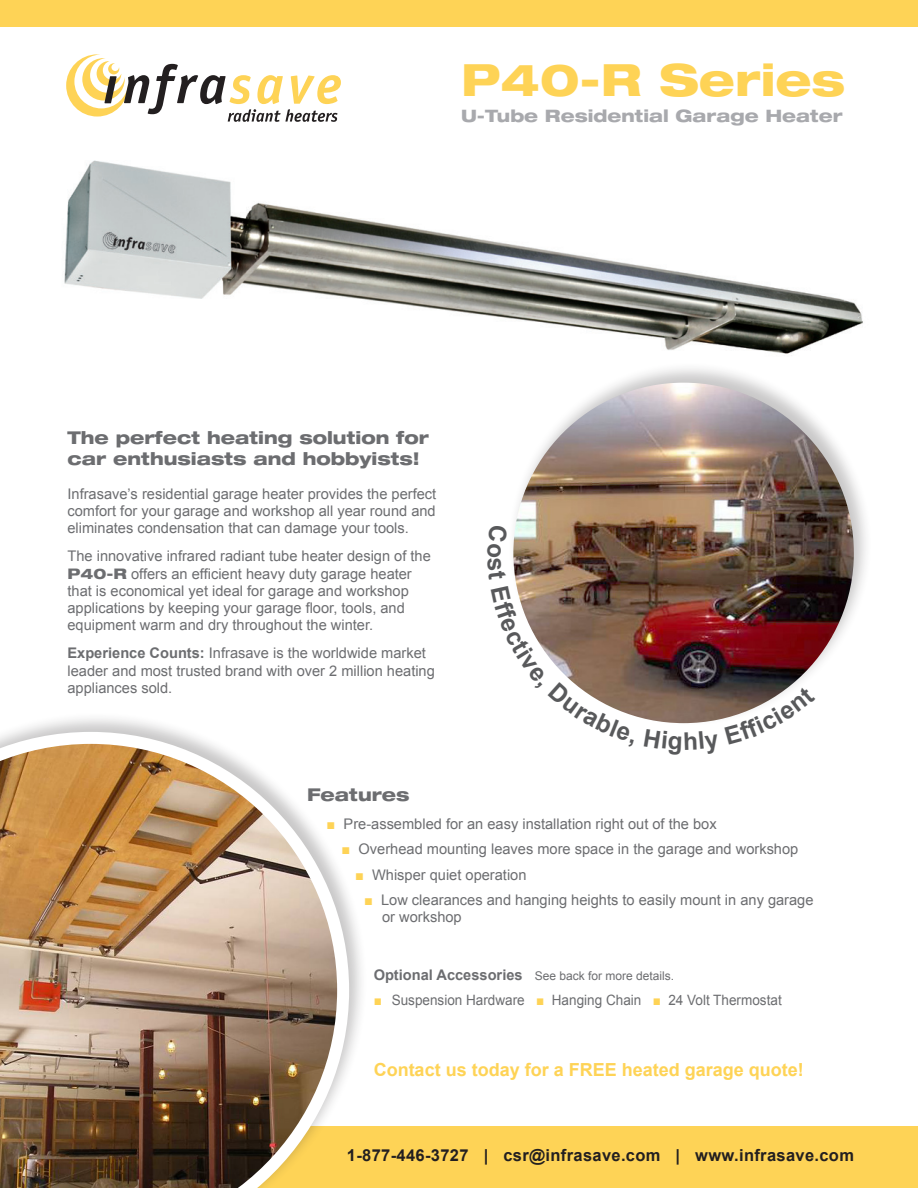
<style>
.page{position:relative;width:918px;height:1188px;background:#fff}
.page>*{position:absolute;margin:0;border:0;box-sizing:border-box;transform-origin:0 0}
.t1{font:800 expanded 44.4px "Helvetica Neue";color:#fed356}
.t2{font:700 18px "Arial";color:#fed356}
.t3{font:800 expanded 17.7px/21.1px "Helvetica Neue";color:#6c6d70}
.t4{font:800 expanded 17.1px "Helvetica Neue";color:#a8a9ad}
.t5{font:700 16.5px "Arial";letter-spacing:.02em;color:#231f20}
.t6{font:14.7px/17.2px "Arial";color:#6c6d70}
.t7{font:14.25px "Arial";color:#6c6d70;scale:.95 1}
.t8{font:12px "Arial";color:#6c6d70}
.s1{font-family:"Helvetica Neue";font-weight:800;font-stretch:expanded}
.s2{font-weight:700}
.s3{color:#fed356}
.s4{font-weight:700;font-size:14.7px}
</style>
<div class="page">
<div style="left:0;top:0;width:918px;height:27px;background:#fed356"></div>
<div style="left:0;top:1126px;width:918px;height:62px;background:#fed356"></div>
<svg style="left:66px;top:54px;width:275px;height:68px"></svg>
<img style="left:64px;top:160px;width:799px;height:194px">
<div style="left:508px;top:362px;width:364px;height:365px;background:#231f20;opacity:.25"></div>
<img style="left:513px;top:383px;width:341px;height:340px;border-radius:170px">
<div style="left:0;top:711px;width:368px;height:477px;background:#231f20;opacity:.25"></div>
<img style="left:0;top:732px;width:349px;height:456px">
<svg style="left:508px;top:586px;width:126px;height:141px"></svg>
<svg style="left:644px;top:686px;width:172px;height:41px"></svg>
<p class="t1" style="left:461px;top:52px;width:386px">P40-R Series</p>
<p class="t4" style="left:461px;top:105px;width:383px">U-Tube Residential Garage Heater</p>
<p class="t3" style="left:68px;top:427px;width:363px">The perfect heating solution for car enthusiasts and hobbyists!</p>
<p class="t6" style="left:68px;top:485px;width:370px;text-align:justify">Infrasave’s residential garage heater provides the perfect comfort for your garage and workshop all year round and eliminates condensation that can damage your tools.</p>
<p class="t6" style="left:68px;top:548px;width:365px">The innovative infrared radiant tube heater design of the <span class="s1">P40-R</span> offers an efficient heavy duty garage heater that is economical yet ideal for garage and workshop applications by keeping your garage floor, tools, and equipment warm and dry throughout the winter.</p>
<p class="t6" style="left:68px;top:645px;width:369px"><span class="s2">Experience Counts:</span> Infrasave is the worldwide market leader and most trusted brand with over 2 million heating appliances sold.</p>
<p class="t3" style="left:307px;top:783px;width:104px">Features</p>
<p class="t6" style="left:327px;top:815px;width:392px"><span class="s3">■</span> Pre-assembled for an easy installation right out of the box</p>
<p class="t6" style="left:342px;top:841px;width:458px"><span class="s3">■</span> Overhead mounting leaves more space in the garage and workshop</p>
<p class="t6" style="left:355px;top:866px;width:173px"><span class="s3">■</span> Whisper quiet operation</p>
<p class="t6" style="left:382px;top:891px;width:433px;text-indent:-18px"><span class="s3">■</span> Low clearances and hanging heights to easily mount in any garage or workshop</p>
<p class="t8" style="left:374px;top:967px;width:302px"><span class="s4">Optional Accessories</span> See back for more details.</p>
<p class="t7" style="left:374px;top:991px;width:431px"><span class="s3">■</span> Suspension Hardware <span class="s3">■</span> Hanging Chain <span class="s3">■</span> 24 Volt Thermostat</p>
<p class="t2" style="left:374px;top:1058px;width:432px">Contact us today for a FREE heated garage quote!</p>
<p class="t5" style="left:347px;top:1144px;width:509px">1-877-446-3727 | csr@infrasave.com | www.infrasave.com</p>
</div>
